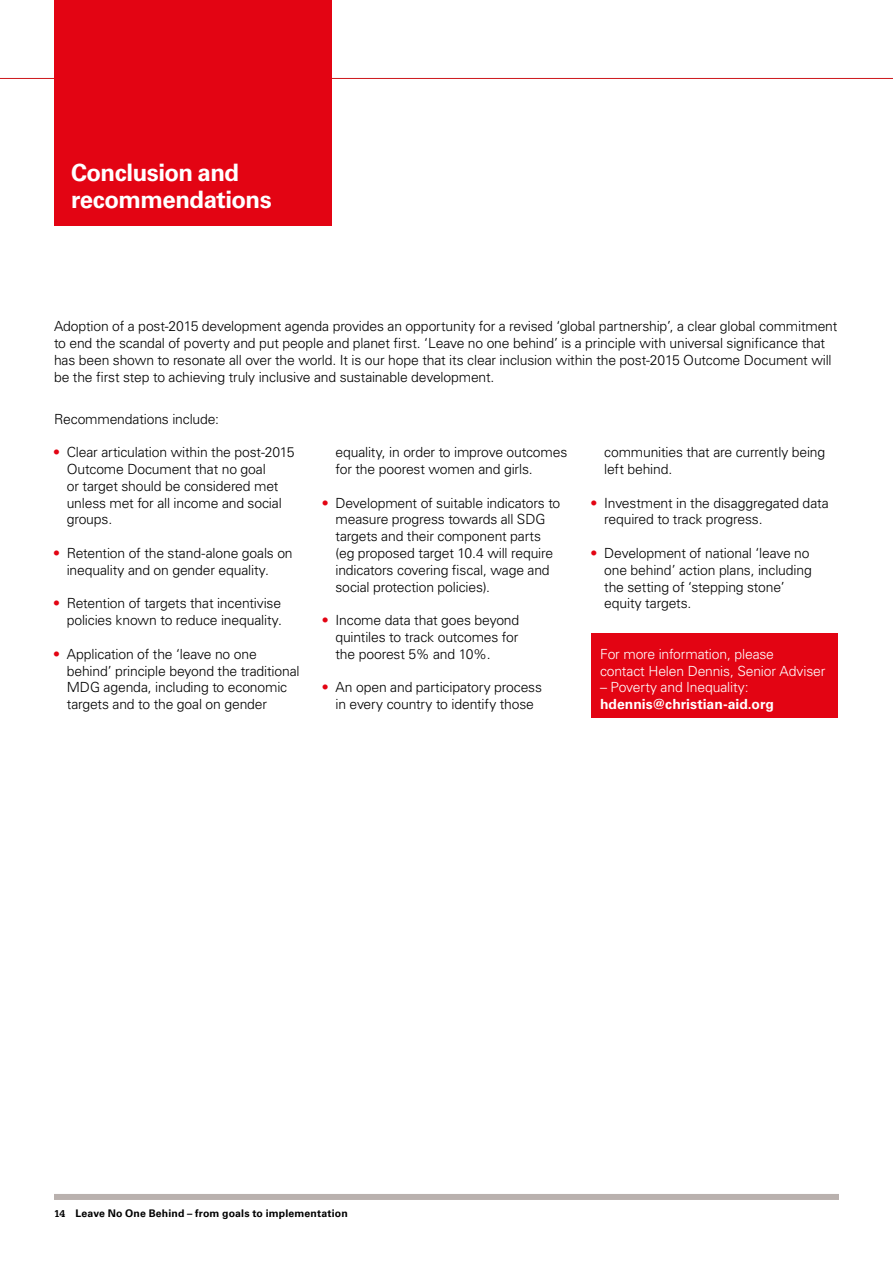
<style>
.page{position:relative;width:893px;height:1263px;background:#fff}
.page>*{position:absolute;margin:0;border:0;box-sizing:border-box;transform-origin:0 0}
.t1{font:700 24px/27px "Univers CA";letter-spacing:-.02em;color:#fff}
.t2{font:300 13.95px/16.8px "Univers CA";letter-spacing:-.01em;color:#000}
.t3{font:300 13.95px/16.8px "Univers CA";letter-spacing:-.01em;color:#fff}
.t4{font:700 13.95px "Univers CA";color:#fff}
.t5{font:700 10.5px "Univers CA";letter-spacing:.015em;color:#000}
.s1{font-weight:700;color:#e30413}
.s2{font-family:"Serifa BT"}
</style>
<div class="page">
<div style="left:54px;top:1194px;width:785px;height:6px;background:#b9b1ae"></div>
<hr style="left:0;top:78px;width:893px;height:1px;background:#cd1619">
<div style="left:54px;top:0;width:277px;height:225px;background:#e30413"></div>
<div style="left:591px;top:634px;width:247px;height:84px;background:#e30413"></div>
<h1 class="t1" style="left:71px;top:160px;width:202px">Conclusion and recommendations</h1>
<p class="t2" style="left:54px;top:318px;width:785px">Adoption of a post-2015 development agenda provides an opportunity for a revised ‘global partnership’, a clear global commitment to end the scandal of poverty and put people and planet first. ‘Leave no one behind’ is a principle with universal significance that has been shown to resonate all over the world. It is our hope that its clear inclusion within the post-2015 Outcome Document will be the first step to achieving truly inclusive and sustainable development.</p>
<p class="t2" style="left:54px;top:410px;width:166px">Recommendations include:</p>
<p class="t2" style="left:67px;top:444px;width:229px;text-indent:-13px"><span class="s1">•</span> Clear articulation within the post-2015<br>Outcome Document that no goal<br>or target should be considered met unless met for all income and social groups.</p>
<p class="t2" style="left:67px;top:545px;width:227px;text-indent:-13px"><span class="s1">•</span> Retention of the stand-alone goals on inequality and on gender equality.</p>
<p class="t2" style="left:54px;top:595px;width:229px;text-align:right"><span class="s1">•</span> Retention of targets that incentivise policies known to reduce inequality.</p>
<p class="t2" style="left:67px;top:645px;width:234px;text-indent:-13px"><span class="s1">•</span> Application of the ‘leave no one behind’ principle beyond the traditional MDG agenda, including to economic targets and to the goal on gender</p>
<p class="t2" style="left:335px;top:444px;width:233px">equality, in order to improve outcomes for the poorest women and girls.</p>
<p class="t2" style="left:335px;top:494px;width:226px;text-indent:-13px"><span class="s1">•</span> Development of suitable indicators to measure progress towards all SDG targets and their component parts (eg proposed target 10.4 will require indicators covering fiscal, wage and social protection policies).</p>
<p class="t2" style="left:335px;top:612px;width:185px;text-align:justify;text-indent:-13px"><span class="s1">•</span> Income data that goes beyond quintiles to track outcomes for the poorest 5% and 10%.</p>
<p class="t2" style="left:323px;top:679px;width:221px;text-align:center"><span class="s1">•</span> An open and participatory process in every country to identify those</p>
<p class="t2" style="left:604px;top:444px;width:223px">communities that are currently being left behind.</p>
<p class="t2" style="left:604px;top:494px;width:226px;text-indent:-13px"><span class="s1">•</span> Investment in the disaggregated data required to track progress.</p>
<p class="t2" style="left:604px;top:545px;width:209px;text-indent:-13px"><span class="s1">•</span> Development of national ‘leave no one behind’ action plans, including the setting of ‘stepping stone’ equity targets.</p>
<p class="t3" style="left:600px;top:645px;width:227px">For more information, please<br>contact Helen Dennis, Senior Adviser</p>
<p class="t3" style="left:600px;top:679px;width:150px">– Poverty and Inequality:</p>
<p class="t4" style="left:600px;top:696px;width:175px">hdennis@christian-aid.org</p>
<p class="t5" style="left:54px;top:1207px;width:295px"><span class="s2">14</span> Leave No One Behind – from goals to implementation</p>
</div>
